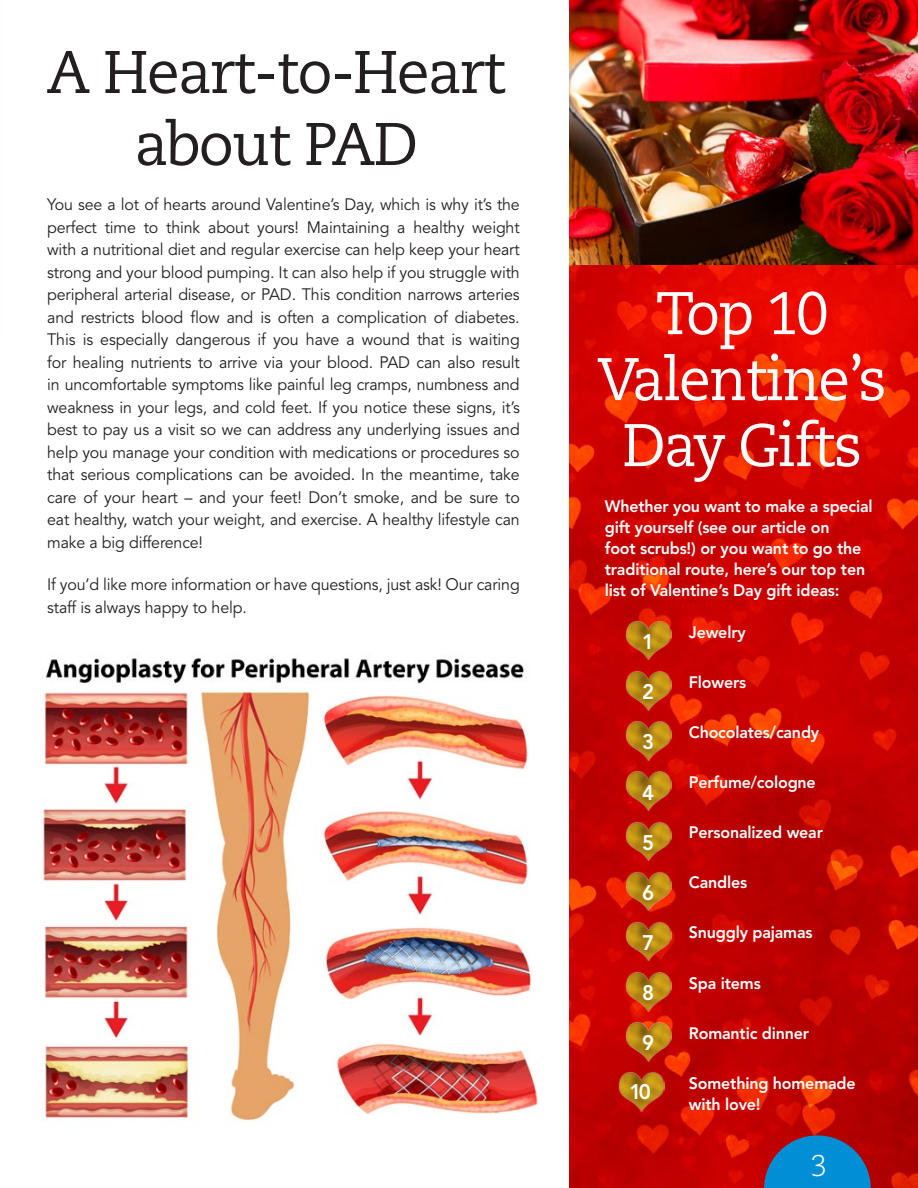
<style>
.page{position:relative;width:918px;height:1188px;background:#fff}
.page>*{position:absolute;margin:0;border:0;box-sizing:border-box;transform-origin:0 0}
.t1{font:60px/66px "Caecilia LT Std";letter-spacing:-.03em;color:#fff;text-align:center;scale:.95 1}
.t2{font:60px/72px "Caecilia LT Std";letter-spacing:-.03em;color:#231f20;text-align:center}
.t3{font:300 30px "Caecilia LT Std";color:#fff}
.t4{font:800 21px "Avenir LT Std";color:#fff}
.t5{font:16.5px/22.5px "Avenir LT Std";letter-spacing:-.01em;color:#231f20;text-align:justify}
.t6{font:800 16.5px/21px "Avenir LT Std";letter-spacing:-.01em;color:#fff}
</style>
<div class="page">
<hr style="left:0;top:0;width:1px;height:366px;background:#fdfcfa">
<img style="left:569px;top:265px;width:349px;height:923px">
<svg style="left:764px;top:1135px;width:107px;height:53px;background:#296ea4"></svg>
<hr style="left:0;top:314px;width:1px;height:61px;background:#fff">
<img style="left:625px;top:620px;width:47px;height:41px">
<img style="left:625px;top:671px;width:47px;height:40px">
<img style="left:625px;top:721px;width:47px;height:40px">
<img style="left:625px;top:771px;width:47px;height:40px">
<img style="left:625px;top:821px;width:47px;height:41px">
<img style="left:625px;top:871px;width:47px;height:41px">
<img style="left:625px;top:921px;width:47px;height:41px">
<img style="left:625px;top:972px;width:47px;height:40px">
<img style="left:625px;top:1022px;width:47px;height:40px">
<img style="left:618px;top:1072px;width:47px;height:40px">
<img style="left:569px;top:0;width:349px;height:265px">
<img style="left:40px;top:658px;width:499px;height:463px">
<h1 class="t2" style="left:47px;top:37px;width:461px">A Heart-to-Heart about PAD</h1>
<p class="t5" style="left:47px;top:194px;width:474px">You see a lot of hearts around Valentine’s Day, which is why it’s the perfect time to think about yours! Maintaining a healthy weight with a nutritional diet and regular exercise can help keep your heart strong and your blood pumping. It can also help if you struggle with peripheral arterial disease, or PAD. This condition narrows arteries and restricts blood flow and is often a complication of diabetes.<br>This is especially dangerous if you have a wound that is waiting for healing nutrients to arrive via your blood. PAD can also result in uncomfortable symptoms like painful leg cramps, numbness and weakness in your legs, and cold feet. If you notice these signs, it’s best to pay us a visit so we can address any underlying issues and help you manage your condition with medications or procedures so that serious complications can be avoided. In the meantime, take care of your heart – and your feet! Don’t smoke, and be sure to eat healthy, watch your weight, and exercise. A healthy lifestyle can make a big difference!</p>
<p class="t5" style="left:47px;top:574px;width:474px">If you’d like more information or have questions, just ask! Our caring staff is always happy to help.</p>
<h1 class="t1" style="left:598px;top:281px;width:306px">Top 10<br>Valentine’s<br>Day Gifts</h1>
<p class="t6" style="left:605px;top:496px;width:269px">Whether you want to make a special gift yourself (see our article on<br>foot scrubs!) or you want to go the traditional route, here’s our top ten list of Valentine’s Day gift ideas:</p>
<p class="t4" style="left:642px;top:629px;width:14px">1</p>
<p class="t6" style="left:689px;top:621px;width:58px">Jewelry</p>
<p class="t4" style="left:642px;top:680px;width:14px">2</p>
<p class="t4" style="left:642px;top:730px;width:14px">3</p>
<p class="t4" style="left:642px;top:780px;width:14px">4</p>
<p class="t4" style="left:642px;top:830px;width:14px">5</p>
<p class="t4" style="left:642px;top:880px;width:14px">6</p>
<p class="t4" style="left:642px;top:930px;width:14px">7</p>
<p class="t4" style="left:642px;top:980px;width:14px">8</p>
<p class="t4" style="left:642px;top:1031px;width:14px">9</p>
<p class="t6" style="left:689px;top:671px;width:59px">Flowers</p>
<p class="t6" style="left:689px;top:722px;width:132px">Chocolates/candy</p>
<p class="t6" style="left:689px;top:772px;width:128px">Perfume/cologne</p>
<p class="t6" style="left:689px;top:822px;width:136px">Personalized wear</p>
<p class="t6" style="left:689px;top:872px;width:60px">Candles</p>
<p class="t6" style="left:689px;top:922px;width:125px">Snuggly pajamas</p>
<p class="t6" style="left:689px;top:972px;width:73px">Spa items</p>
<p class="t6" style="left:689px;top:1023px;width:122px">Romantic dinner</p>
<p class="t4" style="left:629px;top:1079px;width:23px">10</p>
<p class="t6" style="left:689px;top:1073px;width:168px">Something homemade with love!</p>
<h2 class="t3" style="left:811px;top:1149px;width:18px">3</h2>
</div>
